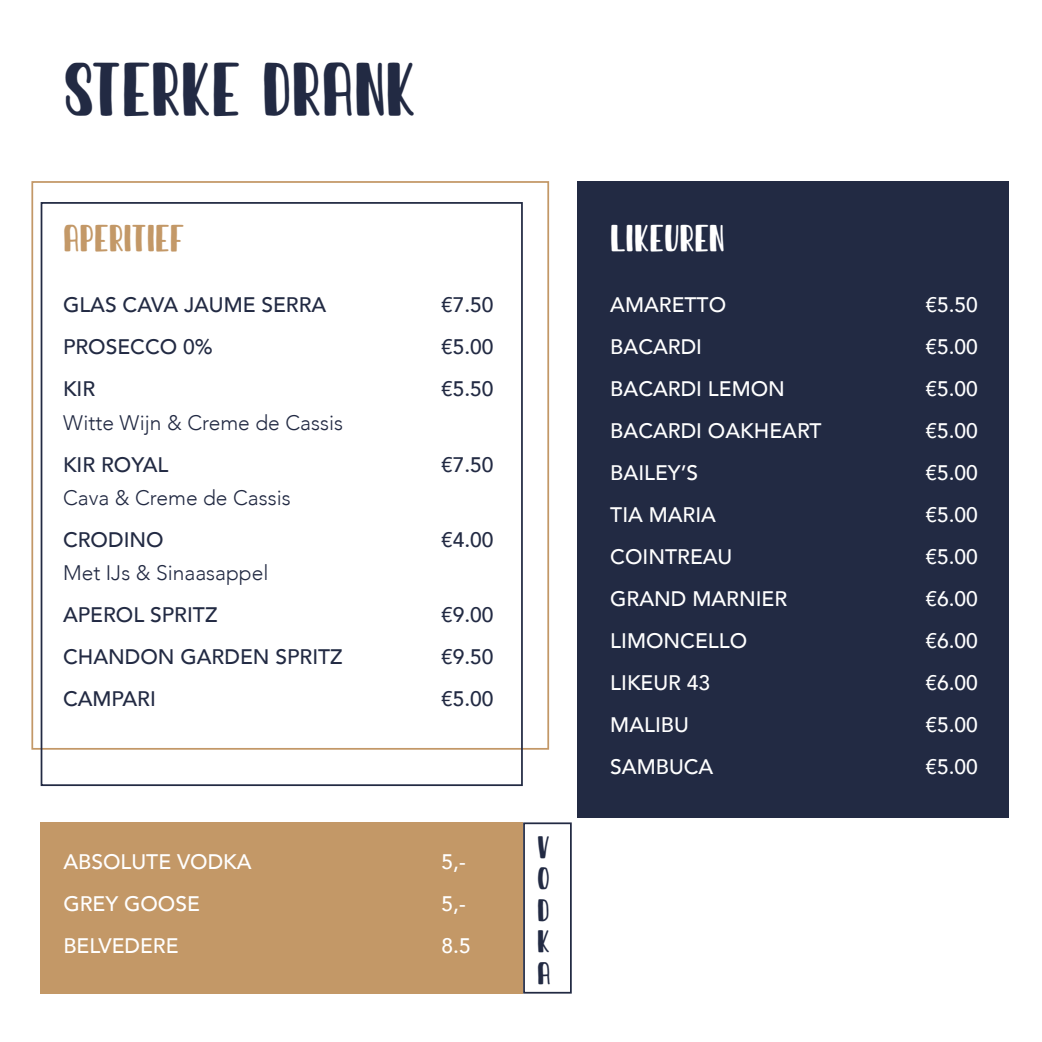
<style>
.page{position:relative;width:1042px;height:1042px;background:#fff}
.page>*{position:absolute;margin:0;border:0;box-sizing:border-box;transform-origin:0 0}
.t1{font:42px "Sunday Best";color:#222a43}
.t2{font:500 21px "Avenir";color:#fff}
.t3{font:500 21px "Avenir";color:#222a43}
.t4{font:300 21px "Avenir";color:#222a43}
.t5{font:21px "Sunday Best";color:#c39867}
.t6{font:21px "Sunday Best";color:#fff}
.t7{font:17.5px/31.5px "Sunday Best";color:#222a43;text-align:justify}
</style>
<div class="page">
<div style="left:31px;top:181px;width:518px;height:569px;border:2px solid #c39867"></div>
<div style="left:41px;top:202px;width:482px;height:584px;border:2px solid #222a43"></div>
<div style="left:577px;top:181px;width:432px;height:636px;background:#222a43"></div>
<div style="left:41px;top:822px;width:482px;height:171px;background:#c39867"></div>
<div style="left:523px;top:822px;width:49px;height:171px;border:2px solid #222a43"></div>
<h1 class="t1" style="left:63px;top:64px;width:355px">STERKE DRANK</h1>
<p class="t5" style="left:63px;top:226px;width:123px">APERITIEF</p>
<p class="t3" style="left:63px;top:287px;width:265px">GLAS CAVA JAUME SERRA</p>
<p class="t3" style="left:441px;top:287px;width:54px">€7.50</p>
<p class="t3" style="left:63px;top:329px;width:151px">PROSECCO 0%</p>
<p class="t3" style="left:441px;top:329px;width:54px">€5.00</p>
<p class="t3" style="left:63px;top:371px;width:34px">KIR</p>
<p class="t3" style="left:441px;top:371px;width:54px">€5.50</p>
<p class="t4" style="left:63px;top:410px;width:281px">Witte Wijn &amp; Creme de Cassis</p>
<p class="t3" style="left:63px;top:446px;width:107px">KIR ROYAL</p>
<p class="t3" style="left:441px;top:446px;width:54px">€7.50</p>
<p class="t4" style="left:63px;top:485px;width:229px">Cava &amp; Creme de Cassis</p>
<p class="t3" style="left:63px;top:521px;width:102px">CRODINO</p>
<p class="t3" style="left:441px;top:521px;width:54px">€4.00</p>
<p class="t4" style="left:63px;top:560px;width:207px">Met IJs &amp; Sinaasappel</p>
<p class="t3" style="left:63px;top:596px;width:156px">APEROL SPRITZ</p>
<p class="t3" style="left:441px;top:596px;width:54px">€9.00</p>
<p class="t3" style="left:63px;top:638px;width:281px">CHANDON GARDEN SPRITZ</p>
<p class="t3" style="left:441px;top:638px;width:54px">€9.50</p>
<p class="t3" style="left:63px;top:680px;width:94px">CAMPARI</p>
<p class="t3" style="left:441px;top:680px;width:54px">€5.00</p>
<p class="t2" style="left:63px;top:844px;width:190px">ABSOLUTE VODKA</p>
<p class="t2" style="left:441px;top:844px;width:26px">5,-</p>
<p class="t2" style="left:63px;top:886px;width:138px">GREY GOOSE</p>
<p class="t2" style="left:441px;top:886px;width:26px">5,-</p>
<p class="t2" style="left:63px;top:928px;width:117px">BELVEDERE</p>
<p class="t2" style="left:441px;top:928px;width:31px">8.5</p>
<p class="t7" style="left:537px;top:831px;width:15px">V O D K A</p>
<p class="t6" style="left:610px;top:226px;width:116px">LIKEUREN</p>
<p class="t2" style="left:610px;top:287px;width:117px">AMARETTO</p>
<p class="t2" style="left:925px;top:287px;width:54px">€5.50</p>
<p class="t2" style="left:610px;top:329px;width:93px">BACARDI</p>
<p class="t2" style="left:925px;top:329px;width:54px">€5.00</p>
<p class="t2" style="left:610px;top:371px;width:176px">BACARDI LEMON</p>
<p class="t2" style="left:925px;top:371px;width:54px">€5.00</p>
<p class="t2" style="left:610px;top:413px;width:213px">BACARDI OAKHEART</p>
<p class="t2" style="left:925px;top:413px;width:54px">€5.00</p>
<p class="t2" style="left:610px;top:455px;width:89px">BAILEY’S</p>
<p class="t2" style="left:925px;top:455px;width:54px">€5.00</p>
<p class="t2" style="left:610px;top:497px;width:107px">TIA MARIA</p>
<p class="t2" style="left:925px;top:497px;width:54px">€5.00</p>
<p class="t2" style="left:610px;top:539px;width:124px">COINTREAU</p>
<p class="t2" style="left:925px;top:539px;width:54px">€5.00</p>
<p class="t2" style="left:610px;top:581px;width:178px">GRAND MARNIER</p>
<p class="t2" style="left:925px;top:581px;width:54px">€6.00</p>
<p class="t2" style="left:610px;top:623px;width:138px">LIMONCELLO</p>
<p class="t2" style="left:925px;top:623px;width:54px">€6.00</p>
<p class="t2" style="left:610px;top:665px;width:101px">LIKEUR 43</p>
<p class="t2" style="left:925px;top:665px;width:54px">€6.00</p>
<p class="t2" style="left:610px;top:707px;width:80px">MALIBU</p>
<p class="t2" style="left:925px;top:707px;width:54px">€5.00</p>
<p class="t2" style="left:610px;top:749px;width:105px">SAMBUCA</p>
<p class="t2" style="left:925px;top:749px;width:54px">€5.00</p>
</div>
